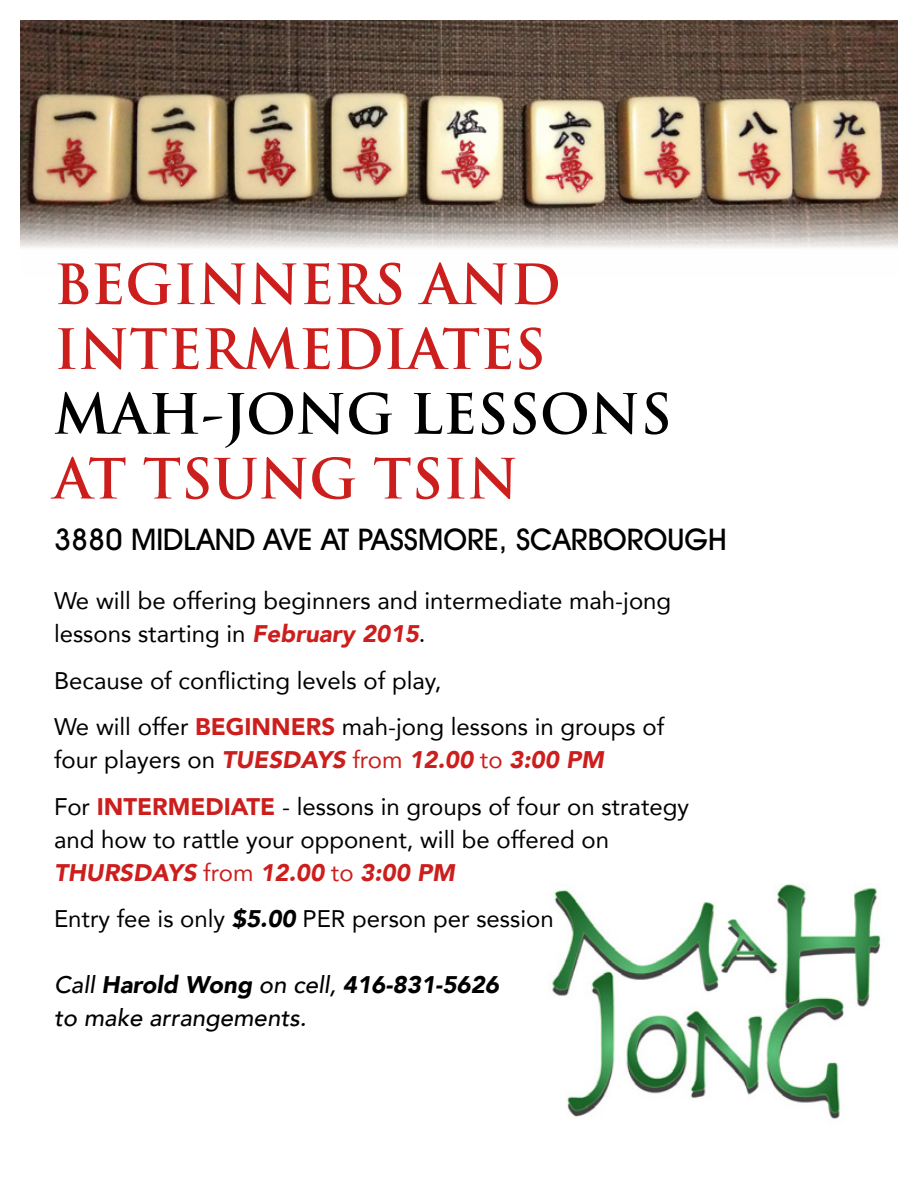
<style>
.page{position:relative;width:918px;height:1188px;background:#fff}
.page>*{position:absolute;margin:0;border:0;box-sizing:border-box;transform-origin:0 0}
.t1{font:700 54px/64.8px "Trajan Pro";color:#cc1f1d}
.t2{font:700 54px "Trajan Pro";color:#000}
.t3{font:500 30px "Avant Garde IT Cby BT";color:#000}
.t4{font:24px/33px "Avenir";color:#000}
.t5{font:italic 500 24px/33px "Avenir";color:#000}
.s1{font-weight:900;font-style:italic;color:#cc1f1d}
.s2{font-weight:900;color:#cc1f1d}
.s3{color:#cc1f1d}
.s4{font-weight:900;font-style:italic}
.s5{font-weight:900}
</style>
<div class="page">
<img style="left:552px;top:883px;width:329px;height:236px">
<img style="left:20px;top:20px;width:878px;height:228px">
<h1 class="t1" style="left:54px;top:253px;width:508px">BEGINNERS AND<br>INTERMEDIATES</h1>
<h1 class="t2" style="left:54px;top:380px;width:619px">MAH-JONG LESSONS</h1>
<h1 class="t1" style="left:54px;top:447px;width:466px">AT TSUNG TSIN</h1>
<p class="t3" style="left:54px;top:521px;width:674px">3880 MIDLAND AVE AT PASSMORE, SCARBOROUGH</p>
<p class="t4" style="left:54px;top:584px;width:619px">We will be offering beginners and intermediate mah-jong lessons starting in <span class="s1">February 2015</span>.</p>
<p class="t4" style="left:54px;top:657px;width:612px;line-height:46.5px">Because of conflicting levels of play,<br>We will offer <span class="s2">BEGINNERS</span> mah-jong lessons in groups of</p>
<p class="t4" style="left:54px;top:736px;width:637px;line-height:46.5px">four players on <span class="s1">TUESDAYS</span> <span class="s3">from</span> <span class="s1">12.00</span> <span class="s3">to</span> <span class="s1">3:00 PM<br></span>For <span class="s2">INTERMEDIATE</span> - lessons in groups of four on strategy</p>
<p class="t4" style="left:54px;top:822px;width:557px">and how to rattle your opponent, will be offered on<br><span class="s1">THURSDAYS</span> <span class="s3">from</span> <span class="s1">12.00</span> <span class="s3">to</span> <span class="s1">3:00 PM</span></p>
<p class="t4" style="left:54px;top:902px;width:501px">Entry fee is only <span class="s4">$5.00</span> PER person per session</p>
<p class="t5" style="left:54px;top:969px;width:447px">Call <span class="s5">Harold Wong</span> on cell, <span class="s5">416-831-5626 </span>to make arrangements.</p>
</div>
